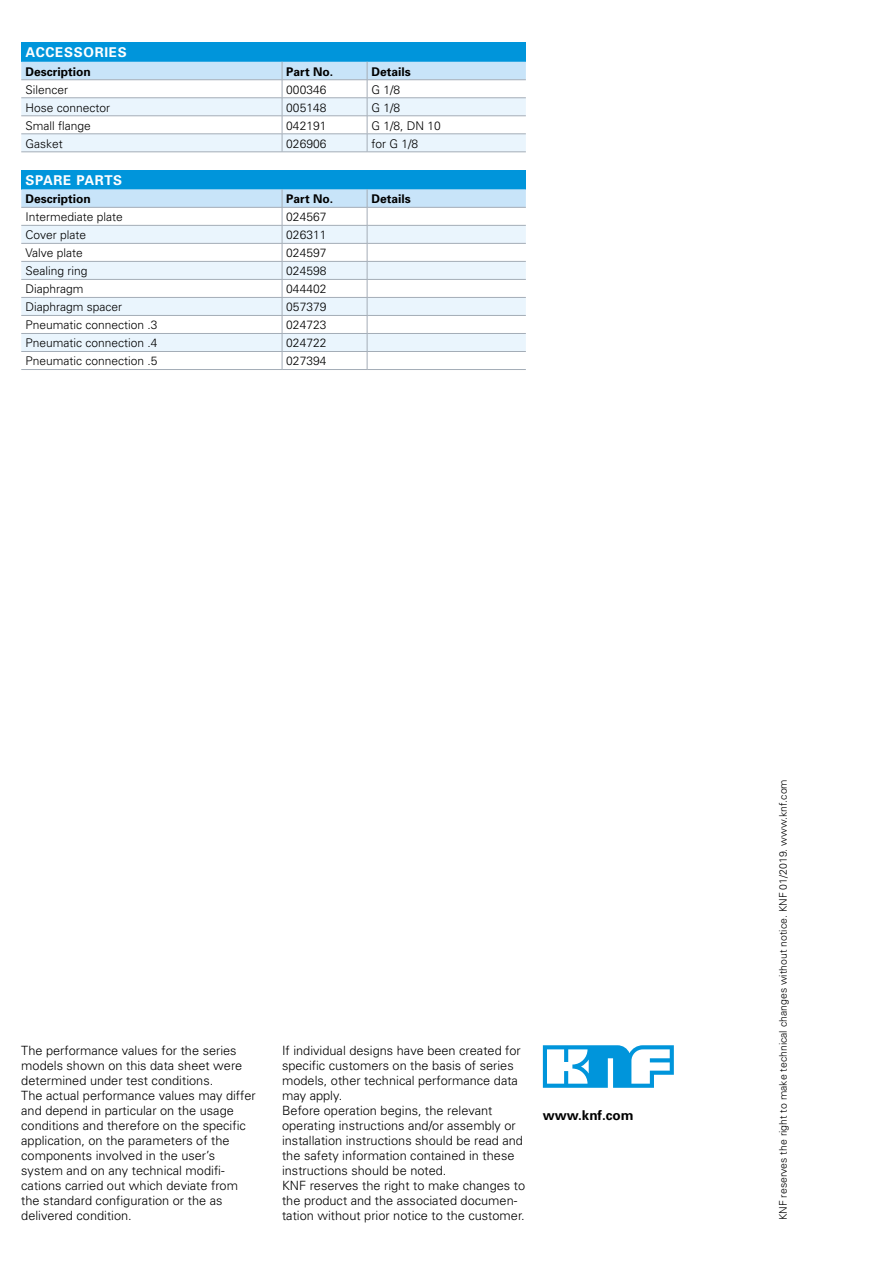
<style>
.page{position:relative;width:893px;height:1263px;background:#fff}
.page>*{position:absolute;margin:0;border:0;box-sizing:border-box;transform-origin:0 0}
.t1{font:700 13.5px "Univers";letter-spacing:.05em;color:#fff}
.t2{font:700 13.5px "Univers";color:#000}
.t3{font:300 12.75px/15px "Univers";color:#000}
.t4{font:300 12px "Univers";color:#000}
.t5{font:700 12px "Univers";color:#000}
.t6{font:300 10.5px "Univers";color:#000}
</style>
<div class="page">
<div style="left:21px;top:43px;width:505px;height:19px;background:#0095db"></div>
<svg style="left:21px;top:62px;width:505px;height:90px"></svg>
<hr style="left:21px;top:152px;width:261px;height:1px;background:#a4adb7">
<hr style="left:282px;top:152px;width:85px;height:1px;background:#a4adb7">
<hr style="left:367px;top:152px;width:159px;height:1px;background:#a4adb7">
<div style="left:21px;top:170px;width:505px;height:19px;background:#0095db"></div>
<svg style="left:21px;top:189px;width:505px;height:180px"></svg>
<hr style="left:21px;top:369px;width:261px;height:1px;background:#a4adb7">
<hr style="left:282px;top:369px;width:85px;height:1px;background:#a4adb7">
<hr style="left:367px;top:369px;width:159px;height:1px;background:#a4adb7">
<svg style="left:543px;top:1045px;width:131px;height:43px"></svg>
<p class="t1" style="left:26px;top:45px;width:103px">ACCESSORIES</p>
<p class="t5" style="left:26px;top:64px;width:67px">Description</p>
<p class="t5" style="left:286px;top:64px;width:48px">Part No.</p>
<p class="t5" style="left:371px;top:64px;width:41px">Details</p>
<p class="t4" style="left:26px;top:82px;width:44px">Silencer</p>
<p class="t4" style="left:286px;top:82px;width:42px">000346</p>
<p class="t4" style="left:371px;top:82px;width:30px">G 1/8</p>
<p class="t4" style="left:26px;top:100px;width:86px">Hose connector</p>
<p class="t4" style="left:286px;top:100px;width:42px">005148</p>
<p class="t4" style="left:371px;top:100px;width:30px">G 1/8</p>
<p class="t4" style="left:26px;top:118px;width:67px">Small flange</p>
<p class="t4" style="left:286px;top:118px;width:42px">042191</p>
<p class="t4" style="left:371px;top:118px;width:71px">G 1/8, DN 10</p>
<p class="t4" style="left:26px;top:136px;width:39px">Gasket</p>
<p class="t4" style="left:286px;top:136px;width:42px">026906</p>
<p class="t4" style="left:371px;top:136px;width:48px">for G 1/8</p>
<p class="t1" style="left:26px;top:172px;width:98px">SPARE PARTS</p>
<p class="t5" style="left:26px;top:192px;width:67px">Description</p>
<p class="t5" style="left:286px;top:192px;width:48px">Part No.</p>
<p class="t5" style="left:371px;top:192px;width:41px">Details</p>
<p class="t4" style="left:26px;top:210px;width:99px">Intermediate plate</p>
<p class="t4" style="left:286px;top:210px;width:42px">024567</p>
<p class="t4" style="left:26px;top:228px;width:62px">Cover plate</p>
<p class="t4" style="left:286px;top:228px;width:42px">026311</p>
<p class="t4" style="left:26px;top:246px;width:59px">Valve plate</p>
<p class="t4" style="left:286px;top:246px;width:42px">024597</p>
<p class="t4" style="left:26px;top:264px;width:64px">Sealing ring</p>
<p class="t4" style="left:286px;top:264px;width:42px">024598</p>
<p class="t4" style="left:26px;top:282px;width:60px">Diaphragm</p>
<p class="t4" style="left:286px;top:282px;width:42px">044402</p>
<p class="t4" style="left:26px;top:300px;width:98px">Diaphragm spacer</p>
<p class="t4" style="left:286px;top:300px;width:42px">057379</p>
<p class="t4" style="left:26px;top:318px;width:134px">Pneumatic connection .3</p>
<p class="t4" style="left:286px;top:318px;width:42px">024723</p>
<p class="t4" style="left:26px;top:336px;width:134px">Pneumatic connection .4</p>
<p class="t4" style="left:286px;top:336px;width:42px">024722</p>
<p class="t4" style="left:26px;top:354px;width:134px">Pneumatic connection .5</p>
<p class="t4" style="left:286px;top:354px;width:42px">027394</p>
<p class="t3" style="left:21px;top:1043px;width:236px">The performance values for the series models shown on this data sheet were determined under test conditions.<br>The actual performance values may differ and depend in particular on the usage conditions and therefore on the specific application, on the parameters of the components involved in the user’s system and on any technical modifi&shy;cations carried out which deviate from the standard configuration or the as delivered condition.</p>
<p class="t3" style="left:282px;top:1043px;width:245px">If individual designs have been created for specific customers on the basis of series models, other technical performance data may apply.<br>Before operation begins, the relevant operating instructions and/or assembly or installation instructions should be read and the safety information contained in these instructions should be noted.<br>KNF reserves the right to make changes to the product and the associated documen&shy;tation without prior notice to the customer.</p>
<p class="t2" style="left:543px;top:1107px;width:92px">www.knf.com</p>
<p class="t6" style="left:777px;top:1220px;width:443px;rotate:-90deg">KNF reserves the right to make technical changes without notice. KNF 01/2019. www.knf.com</p>
</div>
